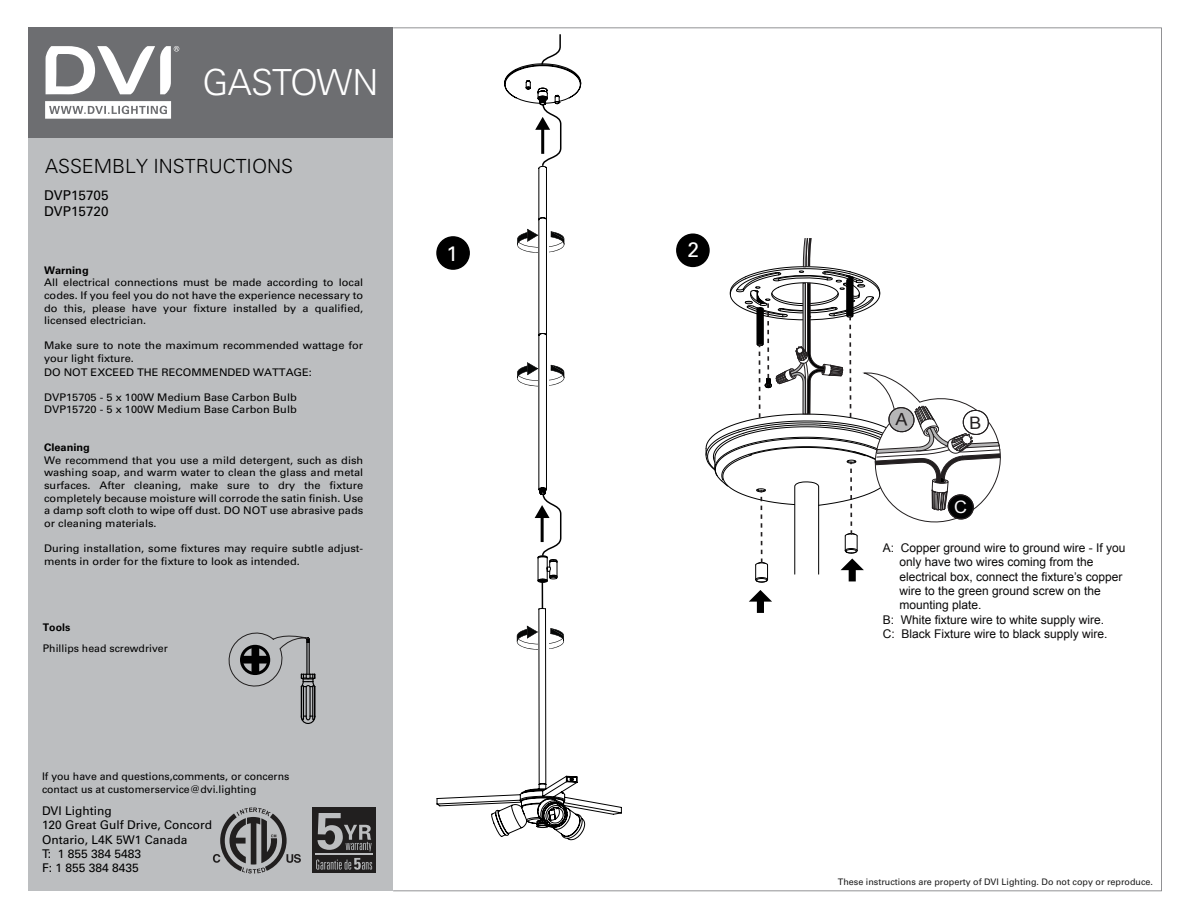
<style>
.page{position:relative;width:1188px;height:918px;background:#fff}
.page>*{position:absolute;margin:0;border:0;box-sizing:border-box;transform-origin:0 0}
.t1{font:300 36px "Univers LT Std";letter-spacing:-.025em;color:#fff}
.t2{font:21px "Univers LT Std";color:#fff}
.t3{font:300 19.5px "Univers LT Std";color:#000}
.t4{font:17.1px "Arial";color:#faf9fb;scale:1.05 1}
.t5{font:13.5px/16.2px "Univers LT Std";color:#000}
.t6{font:12px "Arial";color:#090808}
.t7{font:12px/14.4px "Univers LT Std";color:#000}
.t8{font:10.5px/12.6px "Univers LT Std";color:#000;scale:1.05 1}
.t9{font:10.5px/12.6px "Univers LT Std";color:#000}
.t10{font:700 10.5px "Univers LT Std";color:#000;scale:1.05 1}
.t11{font:700 10.5px "Univers LT Std";color:#000}
.t12{font:9px "Univers LT Std";color:#1a1a1a}
</style>
<div class="page">
<div style="left:29px;top:35px;width:364px;height:856px;background:#bcbec0"></div>
<div style="left:29px;top:28px;width:364px;height:110px;background:#6d6e71"></div>
<svg style="left:213px;top:807px;width:88px;height:67px"></svg>
<div style="left:312px;top:808px;width:64px;height:65px;background:#211f1f"></div>
<svg style="left:317px;top:813px;width:55px;height:38px"></svg>
<svg style="left:316px;top:858px;width:56px;height:12px"></svg>
<hr style="left:315px;top:854px;width:58px;height:1px;background:#bcbec0">
<svg style="left:45px;top:101px;width:126px;height:18px;background:#e0e0e1"></svg>
<svg style="left:46px;top:46px;width:133px;height:48px"></svg>
<svg style="left:228px;top:632px;width:88px;height:92px"></svg>
<svg style="left:436px;top:34px;width:186px;height:806px"></svg>
<svg style="left:749px;top:590px;width:23px;height:23px"></svg>
<div style="left:437px;top:237px;width:32px;height:32px;background:#000;border-radius:50%"></div>
<div style="left:436px;top:236px;width:34px;height:34px;border:2px solid #000;border-radius:50%"></div>
<div style="left:677px;top:234px;width:32px;height:32px;background:#000;border-radius:50%"></div>
<div style="left:676px;top:233px;width:34px;height:34px;border:2px solid #000;border-radius:50%"></div>
<svg style="left:705px;top:238px;width:296px;height:345px"></svg>
<h1 class="t1" style="left:203px;top:60px;width:177px">GASTOWN</h1>
<h3 class="t3" style="left:45px;top:155px;width:250px">ASSEMBLY INSTRUCTIONS</h3>
<p class="t5" style="left:44px;top:187px;width:66px">DVP15705<br>DVP15720</p>
<p class="t10" style="left:44px;top:264px;width:44px">Warning</p>
<p class="t8" style="left:44px;top:276px;width:305px;text-align:justify">All electrical connections must be made according to local codes. If you feel you do not have the experience necessary to do this, please have your fixture installed by a qualified, licensed electrician.</p>
<p class="t8" style="left:44px;top:339px;width:305px;line-height:13px">Make sure to note the maximum recommended wattage for your light fixture.<br>DO NOT EXCEED THE RECOMMENDED WATTAGE:</p>
<p class="t8" style="left:44px;top:391px;width:242px">DVP15705 - 5 x 100W Medium Base Carbon Bulb<br>DVP15720 - 5 x 100W Medium Base Carbon Bulb</p>
<p class="t10" style="left:44px;top:441px;width:45px">Cleaning</p>
<p class="t8" style="left:44px;top:454px;width:305px;text-align:justify">We recommend that you use a mild detergent, such as dish washing soap, and warm water to clean the glass and metal surfaces. After cleaning, make sure to dry the fixture completely because moisture will corrode the satin finish. Use a damp soft cloth to wipe off dust. DO NOT use abrasive pads or cleaning materials.</p>
<p class="t8" style="left:44px;top:542px;width:305px">During installation, some fixtures may require subtle adjust&shy;ments in order for the fixture to look as intended.</p>
<p class="t11" style="left:43px;top:621px;width:29px">Tools</p>
<p class="t9" style="left:43px;top:642px;width:126px">Phillips head screwdriver</p>
<p class="t9" style="left:42px;top:770px;width:249px">If you have and questions,comments, or concerns contact us at customerservice@dvi.lighting</p>
<p class="t7" style="left:42px;top:803px;width:172px">DVI Lighting<br>120 Great Gulf Drive, Concord<br>Ontario, L4K 5W1 Canada<br>T: 1 855 384 5483<br>F: 1 855 384 8435</p>
<h2 class="t2" style="left:447px;top:241px;width:13px">1</h2>
<h2 class="t2" style="left:688px;top:237px;width:13px">2</h2>
<h3 class="t4" style="left:954px;top:496px;width:14px">C</h3>
<p class="t6" style="left:883px;top:540px;width:244px">A: Copper ground wire to ground wire - If you</p>
<p class="t6" style="left:899px;top:554px;width:196px">only have two wires coming from the</p>
<p class="t6" style="left:899px;top:569px;width:225px">electrical box, connect the fixture’s copper</p>
<p class="t6" style="left:899px;top:583px;width:203px">wire to the green ground screw on the</p>
<p class="t6" style="left:899px;top:597px;width:84px">mounting plate.</p>
<p class="t6" style="left:883px;top:612px;width:223px">B: White fixture wire to white supply wire.</p>
<p class="t6" style="left:883px;top:626px;width:226px">C: Black Fixture wire to black supply wire.</p>
<p class="t12" style="left:838px;top:876px;width:317px">These instructions are property of DVI Lighting. Do not copy or reproduce.</p>
</div>
